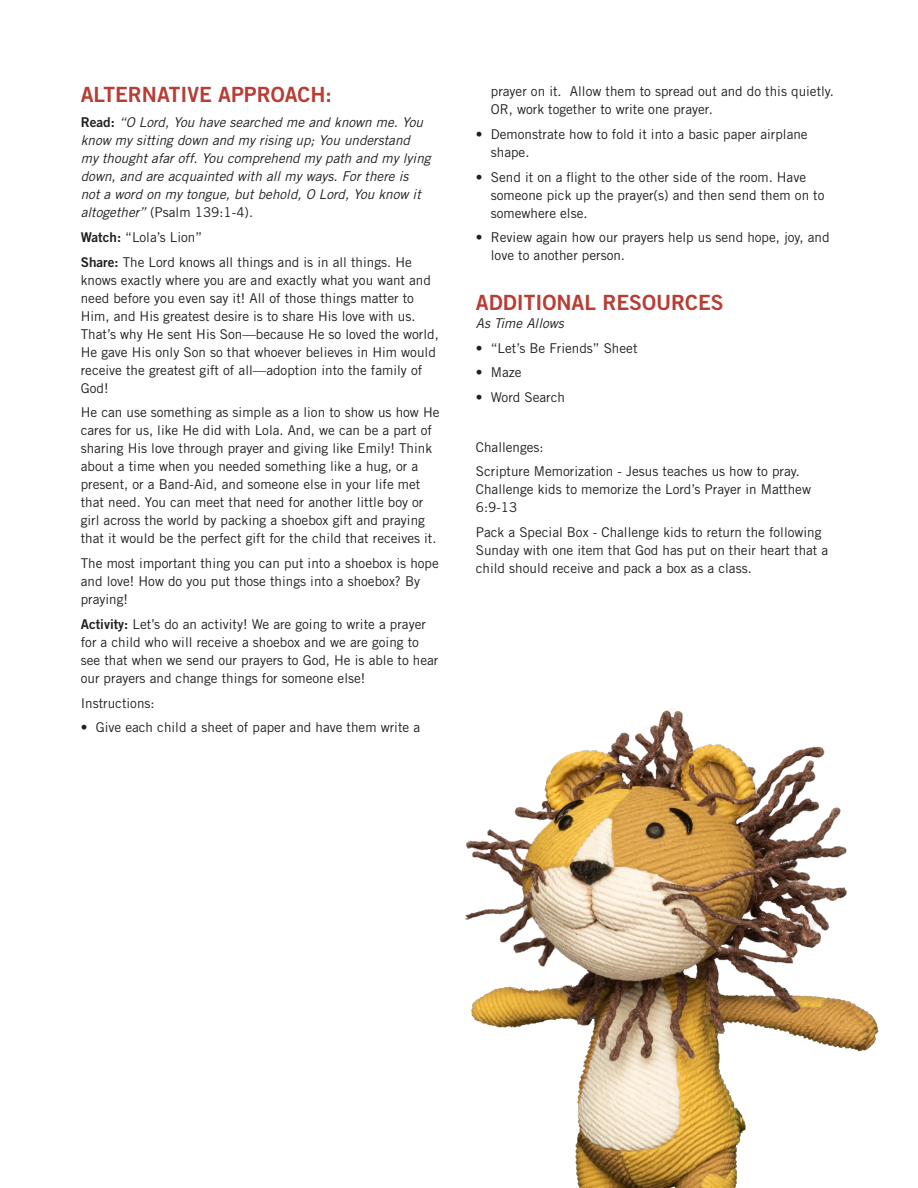
<style>
.page{position:relative;width:918px;height:1188px;background:#fff}
.page>*{position:absolute;margin:0;border:0;box-sizing:border-box;transform-origin:0 0}
.t1{font:21px "Trade Gothic LT Std Bd 2";color:#b73d35}
.reg{font:13.5px/18px "Trade Gothic LT Std";color:#231f20}
.bullets{font:13.5px/18px "Trade Gothic LT Std";color:#231f20}
.reg-2{font:italic 13.5px/18px "Trade Gothic LT Std";color:#231f20}
.time{font:italic 13.5px "Trade Gothic LT Std";color:#231f20}
.s1{font-family:"Trade Gothic LT Std Bd 2";font-style:normal}
.s2{font-style:normal}
.s3{font-family:"Trade Gothic LT Std Bd 2"}
</style>
<div class="page">
<img style="left:465px;top:708px;width:414px;height:480px">
<p class="t1" style="left:81px;top:81px;width:253px">ALTERNATIVE APPROACH:</p>
<p class="reg-2" style="left:81px;top:113px;width:351px"><span class="s1">Read:</span> “O Lord, You have searched me and known me. You know my sitting down and my rising up; You understand my thought afar off. You comprehend my path and my lying down, and are acquainted with all my ways. For there is not a word on my tongue, but behold, O Lord, You know it altogether” <span class="s2">(Psalm 139:1-4).</span></p>
<p class="reg" style="left:81px;top:228px;width:123px"><span class="s3">Watch:</span> “Lola’s Lion”</p>
<p class="reg" style="left:81px;top:253px;width:360px"><span class="s3">Share:</span> The Lord knows all things and is in all things. He knows exactly where you are and exactly what you want and need before you even say it! All of those things matter to Him, and His greatest desire is to share His love with us.<br>That’s why He sent His Son—because He so loved the world, He gave His only Son so that whoever believes in Him would receive the greatest gift of all—adoption into the family of God!</p>
<p class="reg" style="left:81px;top:403px;width:360px">He can use something as simple as a lion to show us how He cares for us, like He did with Lola. And, we can be a part of sharing His love through prayer and giving like Emily! Think about a time when you needed something like a hug, or a present, or a Band-Aid, and someone else in your life met that need. You can meet that need for another little boy or girl across the world by packing a shoebox gift and praying that it would be the perfect gift for the child that receives it.</p>
<p class="reg" style="left:81px;top:554px;width:360px">The most important thing you can put into a shoebox is hope and love! How do you put those things into a shoebox? By praying!</p>
<p class="reg" style="left:81px;top:615px;width:359px"><span class="s3">Activity:</span> Let’s do an activity! We are going to write a prayer for a child who will receive a shoebox and we are going to see that when we send our prayers to God, He is able to hear our prayers and change things for someone else!</p>
<p class="reg" style="left:81px;top:694px;width:75px">Instructions:</p>
<p class="bullets" style="left:81px;top:718px;width:341px">• Give each child a sheet of paper and have them write a</p>
<p class="bullets" style="left:491px;top:82px;width:345px">prayer on it. Allow them to spread out and do this quietly.<br>OR, work together to write one prayer.</p>
<p class="bullets" style="left:491px;top:125px;width:318px;text-indent:-15px">• Demonstrate how to fold it into a basic paper airplane shape.</p>
<p class="bullets" style="left:491px;top:168px;width:335px;text-indent:-15px">• Send it on a flight to the other side of the room. Have someone pick up the prayer(s) and then send them on to somewhere else.</p>
<p class="bullets" style="left:491px;top:228px;width:340px;text-indent:-15px">• Review again how our prayers help us send hope, joy, and love to another person.</p>
<p class="t1" style="left:476px;top:289px;width:249px">ADDITIONAL RESOURCES</p>
<p class="time" style="left:476px;top:315px;width:89px">As Time Allows</p>
<p class="bullets" style="left:476px;top:339px;width:163px">• “Let’s Be Friends” Sheet</p>
<p class="bullets" style="left:476px;top:363px;width:47px">• Maze</p>
<p class="bullets" style="left:476px;top:388px;width:91px">• Word Search</p>
<p class="reg" style="left:476px;top:438px;width:69px">Challenges:</p>
<p class="reg" style="left:476px;top:462px;width:337px">Scripture Memorization - Jesus teaches us how to pray.<br>Challenge kids to memorize the Lord’s Prayer in Matthew<br>6:9-13</p>
<p class="reg" style="left:476px;top:523px;width:354px">Pack a Special Box - Challenge kids to return the following<br>Sunday with one item that God has put on their heart that a child should receive and pack a box as a class.</p>
</div>
